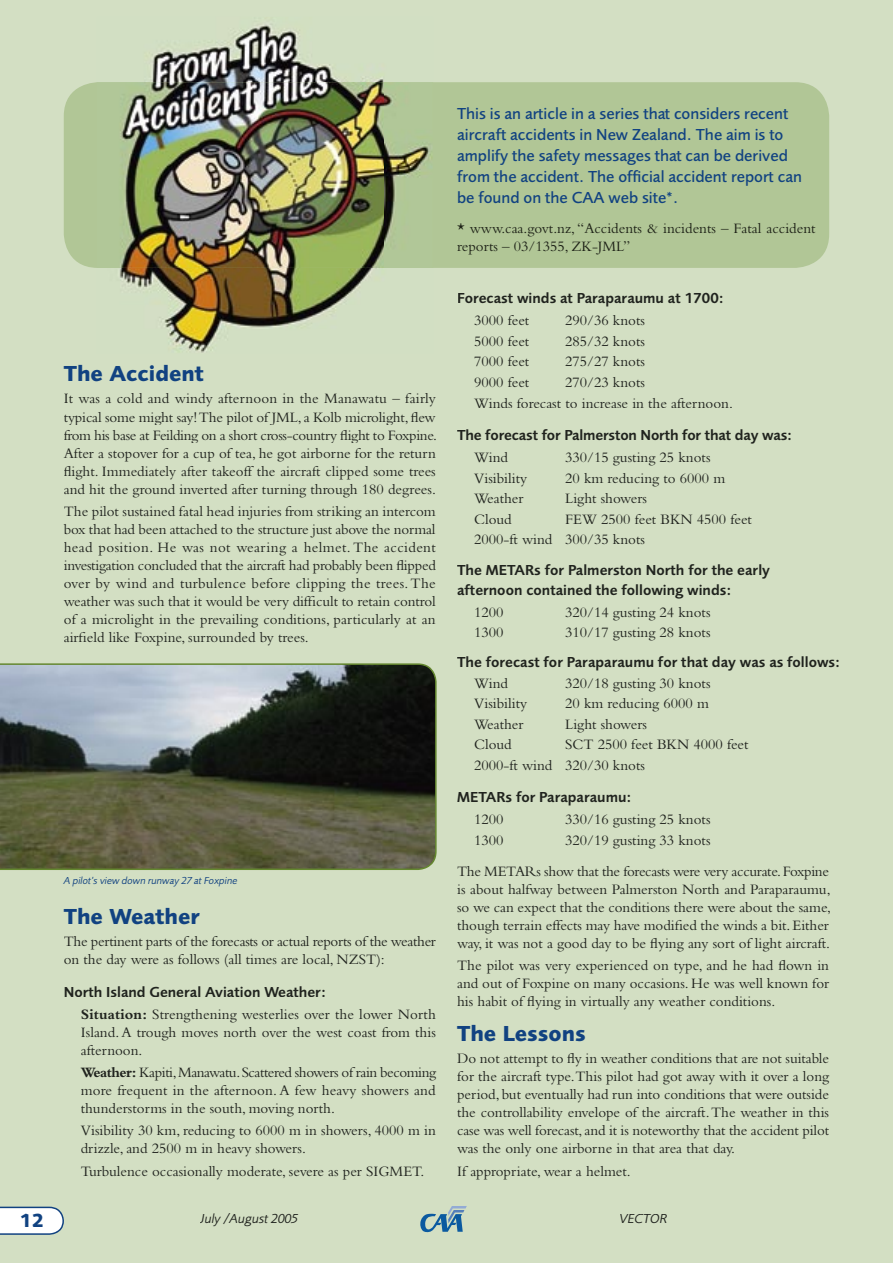
<style>
.page{position:relative;width:893px;height:1263px;background:#d3dfc3}
.page>*{position:absolute;margin:0;border:0;box-sizing:border-box;transform-origin:0 0}
.t1{font:700 22.5px "Foundry Sans";color:#114281}
.t2{font:700 19.5px "Foundry Sans";color:#114281}
.t3{font:500 16.5px/21px "Foundry Sans";color:#114281}
.t4{font:15px/18px "Bembo";color:#20231e;text-align:justify}
.t5{font:600 15px/19.5px "Foundry Sans";color:#20231e}
.t6{font:15px/18px "Bembo";letter-spacing:-.02em;color:#20231e}
.t7{font:15px/18px "Bembo";color:#1e2217}
.t8{font:italic 13.5px "Foundry Sans";color:#20231e}
.t9{font:italic 10.5px "Foundry Sans";color:#114281}
.s1{font-weight:700}
</style>
<div class="page">
<svg style="left:420px;top:1206px;width:47px;height:26px"></svg>
<svg style="left:0;top:1206px;width:64px;height:29px;background:#e0e6ec"></svg>
<svg style="left:0;top:663px;width:437px;height:207px;background:#5c6154"></svg>
<div style="left:64px;top:82px;width:765px;height:186px;background:#b1c696;border-radius:34px"></div>
<img style="left:146px;top:23px;width:238px;height:59px">
<img style="left:120px;top:268px;width:254px;height:85px">
<img style="left:120px;top:82px;width:312px;height:186px">
<h1 class="t1" style="left:64px;top:360px;width:142px">The Accident</h1>
<p class="t4" style="left:64px;top:389px;width:375px">It was a cold and windy afternoon in the Manawatu – fairly typical some might say! The pilot of JML, a Kolb microlight, flew from his base at Feilding on a short cross-country flight to Foxpine.<br>After a stopover for a cup of tea, he got airborne for the return flight. Immediately after takeoff the aircraft clipped some trees and hit the ground inverted after turning through 180 degrees.</p>
<p class="t4" style="left:64px;top:502px;width:374px">The pilot sustained fatal head injuries from striking an intercom box that had been attached to the structure just above the normal head position. He was not wearing a helmet. The accident investigation concluded that the aircraft had probably been flipped over by wind and turbulence before clipping the trees. The weather was such that it would be very difficult to retain control of a microlight in the prevailing conditions, particularly at an airfield like Foxpine, surrounded by trees.</p>
<p class="t9" style="left:64px;top:874px;width:175px">A pilot’s view down runway 27 at Foxpine</p>
<h1 class="t1" style="left:64px;top:903px;width:138px">The Weather</h1>
<p class="t6" style="left:64px;top:932px;width:374px">The pertinent parts of the forecasts or actual reports of the weather on the day were as follows (all times are local, NZST):</p>
<p class="t5" style="left:64px;top:982px;width:264px">North Island General Aviation Weather:</p>
<p class="t4" style="left:81px;top:1005px;width:357px"><span class="s1">Situation:</span> Strengthening westerlies over the lower North Island. A trough moves north over the west coast from this afternoon.</p>
<p class="t4" style="left:81px;top:1063px;width:357px"><span class="s1">Weather:</span> Kapiti, Manawatu. Scattered showers of rain becoming more frequent in the afternoon. A few heavy showers and thunderstorms in the south, moving north.</p>
<p class="t4" style="left:81px;top:1121px;width:357px">Visibility 30 km, reducing to 6000 m in showers, 4000 m in drizzle, and 2500 m in heavy showers.</p>
<p class="t4" style="left:81px;top:1162px;width:345px">Turbulence occasionally moderate, severe as per SIGMET.</p>
<p class="t3" style="left:457px;top:103px;width:346px">This is an article in a series that considers recent aircraft accidents in New Zealand. The aim is to amplify the safety messages that can be derived from the accident. The official accident report can be found on the CAA web site*.</p>
<p class="t7" style="left:457px;top:219px;width:360px">* www.caa.govt.nz, “Accidents &amp; incidents – Fatal accident reports – 03/1355, ZK-JML”</p>
<p class="t5" style="left:457px;top:288px;width:268px">Forecast winds at Paraparaumu at 1700:</p>
<p class="t4" style="left:474px;top:311px;width:57px">3000 feet</p>
<p class="t4" style="left:565px;top:311px;width:81px">290/36 knots</p>
<p class="t4" style="left:474px;top:332px;width:57px">5000 feet</p>
<p class="t4" style="left:565px;top:332px;width:81px">285/32 knots</p>
<p class="t4" style="left:474px;top:352px;width:57px">7000 feet</p>
<p class="t4" style="left:565px;top:352px;width:81px">275/27 knots</p>
<p class="t4" style="left:474px;top:373px;width:57px">9000 feet</p>
<p class="t4" style="left:474px;top:372px;width:260px;line-height:20.5px;text-align:center">270/23 knots<br>Winds forecast to increase in the afternoon.</p>
<p class="t5" style="left:457px;top:425px;width:337px">The forecast for Palmerston North for that day was:</p>
<p class="t4" style="left:474px;top:448px;width:35px">Wind</p>
<p class="t4" style="left:565px;top:448px;width:147px">330/15 gusting 25 knots</p>
<p class="t4" style="left:474px;top:469px;width:54px">Visibility</p>
<p class="t4" style="left:565px;top:469px;width:162px">20 km reducing to 6000 m</p>
<p class="t4" style="left:474px;top:489px;width:51px">Weather</p>
<p class="t4" style="left:565px;top:489px;width:84px">Light showers</p>
<p class="t4" style="left:474px;top:510px;width:39px">Cloud</p>
<p class="t4" style="left:474px;top:508px;width:279px;line-height:20.5px;text-indent:91px">FEW 2500 feet BKN 4500 feet<br>2000-ft wind 300/35 knots</p>
<p class="t5" style="left:457px;top:560px;width:314px">The METARs for Palmerston North for the early afternoon contained the following winds:</p>
<p class="t4" style="left:474px;top:603px;width:31px">1200</p>
<p class="t4" style="left:565px;top:603px;width:147px">320/14 gusting 24 knots</p>
<p class="t4" style="left:474px;top:623px;width:31px">1300</p>
<p class="t4" style="left:565px;top:623px;width:147px">310/17 gusting 28 knots</p>
<p class="t5" style="left:457px;top:653px;width:385px">The forecast for Paraparaumu for that day was as follows:</p>
<p class="t4" style="left:474px;top:674px;width:35px">Wind</p>
<p class="t4" style="left:565px;top:674px;width:147px">320/18 gusting 30 knots</p>
<p class="t4" style="left:474px;top:694px;width:54px">Visibility</p>
<p class="t4" style="left:565px;top:694px;width:145px">20 km reducing 6000 m</p>
<p class="t4" style="left:474px;top:715px;width:51px">Weather</p>
<p class="t4" style="left:565px;top:715px;width:84px">Light showers</p>
<p class="t4" style="left:474px;top:735px;width:39px">Cloud</p>
<p class="t4" style="left:474px;top:734px;width:276px;line-height:20.5px;text-indent:91px">SCT 2500 feet BKN 4000 feet<br>2000-ft wind 320/30 knots</p>
<p class="t5" style="left:457px;top:787px;width:176px">METARs for Paraparaumu:</p>
<p class="t4" style="left:474px;top:810px;width:31px">1200</p>
<p class="t4" style="left:565px;top:810px;width:147px">330/16 gusting 25 knots</p>
<p class="t4" style="left:474px;top:831px;width:31px">1300</p>
<p class="t6" style="left:457px;top:824px;width:373px;line-height:30.8px;text-indent:108px">320/19 gusting 33 knots<br>The METARs show that the forecasts were very accurate. Foxpine</p>
<p class="t4" style="left:457px;top:880px;width:375px;text-align:left">is about halfway between Palmerston North and Paraparaumu, so we can expect that the conditions there were about the same, though terrain effects may have modified the winds a bit. Either way, it was not a good day to be flying any sort of light aircraft.</p>
<p class="t4" style="left:457px;top:956px;width:373px">The pilot was very experienced on type, and he had flown in and out of Foxpine on many occasions. He was well known for his habit of flying in virtually any weather conditions.</p>
<h1 class="t1" style="left:457px;top:1020px;width:130px">The Lessons</h1>
<p class="t4" style="left:457px;top:1049px;width:374px">Do not attempt to fly in weather conditions that are not suitable for the aircraft type.This pilot had got away with it over a long period, but eventually had run into conditions that were outside the controllability envelope of the aircraft. The weather in this case was well forecast, and it is noteworthy that the accident pilot was the only one airborne in that area that day.</p>
<p class="t4" style="left:457px;top:1162px;width:175px">If appropriate, wear a helmet.</p>
<h2 class="t2" style="left:20px;top:1209px;width:26px">12</h2>
<p class="t8" style="left:200px;top:1211px;width:99px">July /August 2005</p>
<p class="t8" style="left:619px;top:1211px;width:50px">VECTOR</p>
</div>
